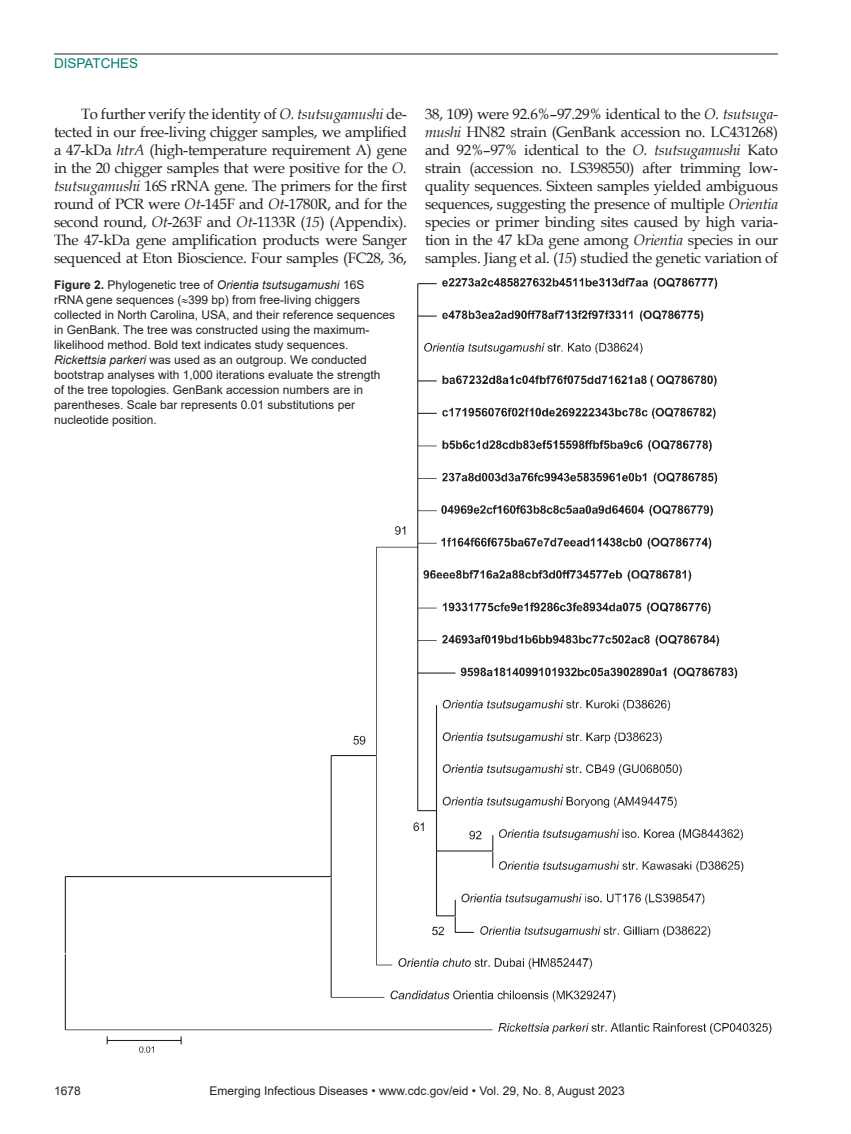
<style>
.page{position:relative;width:851px;height:1134px;background:#fff}
.page>*{position:absolute;margin:0;border:0;box-sizing:border-box;transform-origin:0 0}
.t1{font:15px/18px "Book Antiqua";letter-spacing:-.02em;color:#231f20;text-align:justify}
.t2{font:13.5px "Arial";color:#007d70}
.t3{font:12px/15px "Arial";color:#231f20}
.s1{font-style:italic}
.s2{font-weight:700}
</style>
<div class="page">
<hr style="left:54px;top:54px;width:724px;height:1px;background:#231f20">
<img style="left:64px;top:277px;width:708px;height:776px">
<p class="t2" style="left:54px;top:54px;width:86px">DISPATCHES</p>
<p class="t1" style="left:54px;top:104px;width:354px;text-indent:27px">To further verify the identity of <span class="s1">O. tsutsugamushi</span> de&shy;tected in our free-living chigger samples, we amplified a 47-kDa <span class="s1">htrA</span> (high-temperature requirement A) gene in the 20 chigger samples that were positive for the <span class="s1">O. tsutsugamushi</span> 16S rRNA gene. The primers for the first round of PCR were <span class="s1">Ot</span>-145F and <span class="s1">Ot</span>-1780R, and for the second round, <span class="s1">Ot</span>-263F and <span class="s1">Ot</span>-1133R (<span class="s1">15</span>) (Appendix).<br>The 47-kDa gene amplification products were Sanger sequenced at Eton Bioscience. Four samples (FC28, 36,</p>
<p class="t1" style="left:425px;top:104px;width:354px">38, 109) were 92.6%–97.29% identical to the <span class="s1">O. tsutsuga&shy;mushi</span> HN82 strain (GenBank accession no. LC431268) and 92%–97% identical to the <span class="s1">O. tsutsugamushi</span> Kato strain (accession no. LS398550) after trimming low&shy;quality sequences. Sixteen samples yielded ambiguous sequences, suggesting the presence of multiple <span class="s1">Orientia </span>species or primer binding sites caused by high varia&shy;tion in the 47 kDa gene among <span class="s1">Orientia</span> species in our samples. Jiang et al. (<span class="s1">15</span>) studied the genetic variation of</p>
<p class="t3" style="left:54px;top:278px;width:342px"><span class="s2">Figure 2.</span> Phylogenetic tree of <span class="s1">Orientia tsutsugamushi</span> 16S rRNA gene sequences (≈399 bp) from free-living chiggers collected in North Carolina, USA, and their reference sequences in GenBank. The tree was constructed using the maximum&shy;likelihood method. Bold text indicates study sequences.<br><span class="s1">Rickettsia parkeri</span> was used as an outgroup. We conducted bootstrap analyses with 1,000 iterations evaluate the strength<br>of the tree topologies. GenBank accession numbers are in parentheses. Scale bar represents 0.01 substitutions per nucleotide position.</p>
<p class="t3" style="left:54px;top:1084px;width:28px">1678</p>
<p class="t3" style="left:209px;top:1084px;width:417px">Emerging Infectious Diseases • www.cdc.gov/eid • Vol. 29, No. 8, August 2023</p>
</div>
